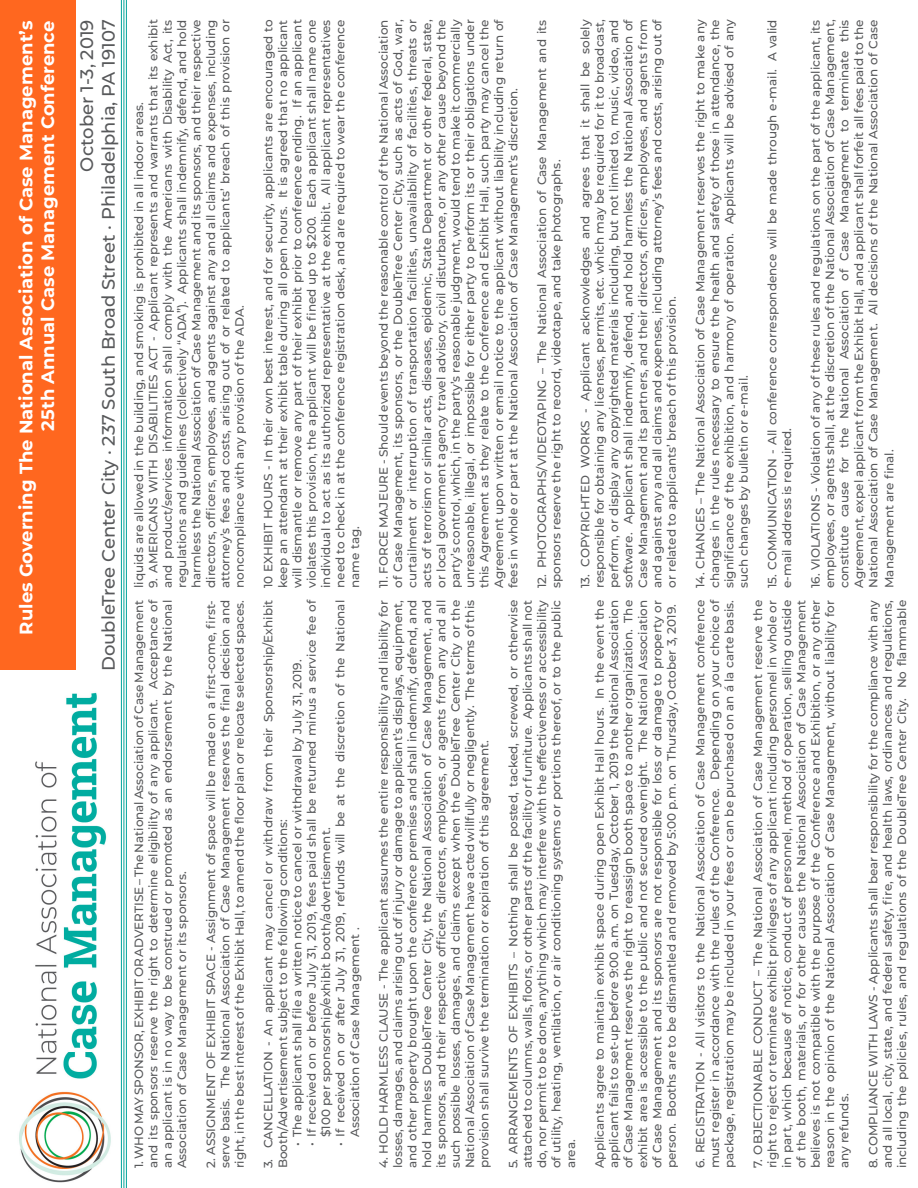
<style>
.page{position:relative;width:918px;height:1188px;background:#fff}
.page>*{position:absolute;margin:0;border:0;box-sizing:border-box;transform-origin:0 0}
.t1{font:700 18px "Montserrat";color:#fff}
.t2{font:500 18px "Montserrat";color:#58595b}
.t3{font:500 12px/14.4px "Montserrat";color:#58595b;text-align:justify}
</style>
<div class="page">
<div style="left:0;top:0;width:76px;height:669px;background:#ff671f"></div>
<hr style="left:121px;top:0;width:1px;height:1188px;background:#00a499">
<hr style="left:123px;top:0;width:1px;height:1188px;background:#00a499">
<hr style="left:126px;top:0;width:1px;height:1188px;background:#00a499">
<img style="left:19px;top:692px;width:92px;height:491px">
<p class="t1" style="left:13px;top:635px;width:615px;rotate:-90deg">Rules Governing The National Association of Case Management’s</p>
<p class="t1" style="left:35px;top:431px;width:411px;rotate:-90deg">25th Annual Case Management Conference</p>
<p class="t2" style="left:74px;top:172px;width:154px;rotate:-90deg">October 1-3, 2019</p>
<p class="t2" style="left:96px;top:671px;width:653px;rotate:-90deg">DoubleTree Center City · 237 South Broad Street · Philadelphia, PA 19107</p>
<p class="t3" style="left:145px;top:588px;width:570px;rotate:-90deg">9. AMERICANS WITH DISABILITIES ACT - Applicant represents and warrants that its exhibit and product/services information shall comply with the Americans with Disability Act, its regulations and guidelines (collectively “ADA”). Applicants shall indemnify, defend, and hold harmless the National Association of Case Management and its sponsors, and their respective directors, officers, employees, and agents against any and all claims and expenses, including attorney’s fees and costs, arising out of or related to applicants’ breach of this provision or noncompliance with any provision of the ADA.</p>
<p class="t3" style="left:261px;top:588px;width:570px;rotate:-90deg">10 EXHIBIT HOURS - In their own best interest, and for security, applicants are encouraged to keep an attendant at their exhibit table during all open hours. It is agreed that no applicant will dismantle or remove any part of their exhibit prior to conference ending. If an applicant violates this provision, the applicant will be fined up to $200. Each applicant shall name one individual to act as its authorized representative at the exhibit. All applicant representatives need to check in at the conference registration desk, and are required to wear the conference name tag.</p>
<p class="t3" style="left:376px;top:588px;width:570px;rotate:-90deg">11. FORCE MAJEURE - Should events beyond the reasonable control of the National Association of Case Management, its sponsors, or the DoubleTree Center City, such as acts of God, war, curtailment or interruption of transportation facilities, unavailability of facilities, threats or acts of terrorism or similar acts, diseases, epidemic, State Department or other federal, state, or local government agency travel advisory, civil disturbance, or any other cause beyond the party’s control, which, in the party’s reasonable judgment, would tend to make it commercially unreasonable, illegal, or impossible for either party to perform its or their obligations under this Agreement as they relate to the Conference and Exhibit Hall, such party may cancel the Agreement upon written or email notice to the applicant without liability including return of fees in whole or part at the National Association of Case Management’s discretion.</p>
<p class="t3" style="left:534px;top:588px;width:570px;rotate:-90deg">12. PHOTOGRAPHS/VIDEOTAPING – The National Association of Case Management and its sponsors reserve the right to record, videotape, and take photographs.</p>
<p class="t3" style="left:577px;top:588px;width:570px;rotate:-90deg">13. COPYRIGHTED WORKS - Applicant acknowledges and agrees that it shall be solely responsible for obtaining any licenses, permits, etc. which may be required for it to broadcast, perform, or display any copyrighted materials including, but not limited to, music, video, and software. Applicant shall indemnify, defend, and hold harmless the National Association of Case Management and its partners, and their directors, officers, employees, and agents from and against any and all claims and expenses, including attorney’s fees and costs, arising out of or related to applicants’ breach of this provision.</p>
<p class="t3" style="left:693px;top:588px;width:570px;rotate:-90deg">14. CHANGES – The National Association of Case Management reserves the right to make any changes in the rules necessary to ensure the health and safety of those in attendance, the significance of the exhibition, and harmony of operation. Applicants will be advised of any such changes by bulletin or e-mail.</p>
<p class="t3" style="left:765px;top:588px;width:570px;rotate:-90deg">15. COMMUNICATION - All conference correspondence will be made through e-mail. A valid e-mail address is required.</p>
<p class="t3" style="left:808px;top:588px;width:570px;rotate:-90deg">16. VIOLATIONS - Violation of any of these rules and regulations on the part of the applicant, its employees, or agents shall, at the discretion of the National Association of Case Management, constitute cause for the National Association of Case Management to terminate this Agreement, expel applicant from the Exhibit Hall, and applicant shall forfeit all fees paid to the National Association of Case Management. All decisions of the National Association of Case</p>
<p class="t3" style="left:131px;top:588px;width:487px;rotate:-90deg">liquids are allowed in the building, and smoking is prohibited in all indoor areas.</p>
<p class="t3" style="left:882px;top:588px;width:140px;rotate:-90deg">Management are final.</p>
<p class="t3" style="left:304px;top:1137px;width:539px;text-indent:-9px;rotate:-90deg">• If received on or before July 31, 2019, fees paid shall be returned minus a service fee of $100 per sponsorship/exhibit booth/advertisement.</p>
<p class="t3" style="left:333px;top:1137px;width:538px;text-indent:-9px;rotate:-90deg">• If received on or after July 31, 2019, refunds will be at the discretion of the National<br>Association of Case Management .</p>
<p class="t3" style="left:376px;top:1168px;width:570px;rotate:-90deg">4. HOLD HARMLESS CLAUSE - The applicant assumes the entire responsibility and liability for losses, damages, and claims arising out of injury or damage to applicant’s displays, equipment, and other property brought upon the conference premises and shall indemnify, defend, and hold harmless DoubleTree Center City, the National Association of Case Management, and its sponsors, and their respective officers, directors, employees, or agents from any and all such possible losses, damages, and claims except when the DoubleTree Center City or the National Association of Case Management have acted willfully or negligently. The terms of this provision shall survive the termination or expiration of this agreement.</p>
<p class="t3" style="left:505px;top:1168px;width:570px;rotate:-90deg">5. ARRANGEMENTS OF EXHIBITS – Nothing shall be posted, tacked, screwed, or otherwise attached to columns, walls, floors, or other parts of the facility or furniture. Applicants shall not do, nor permit to be done, anything which may interfere with the effectiveness or accessibility of utility, heating, ventilation, or air conditioning systems or portions thereof, or to the public area.</p>
<p class="t3" style="left:592px;top:1168px;width:570px;rotate:-90deg">Applicants agree to maintain exhibit space during open Exhibit Hall hours. In the event the applicant fails to set-up before 9:00 a.m. on Tuesday, October 1, 2019 the National Association of Case Management reserves the right to reassign booth space to another organization. The exhibit area is accessible to the public and not secured overnight. The National Association of Case Management and its sponsors are not responsible for loss or damage to property or person. Booths are to be dismantled and removed by 5:00 p.m. on Thursday, October 3, 2019.</p>
<p class="t3" style="left:693px;top:1168px;width:570px;rotate:-90deg">6. REGISTRATION - All visitors to the National Association of Case Management conference must register in accordance with the rules of the Conference. Depending on your choice of package, registration may be included in your fees or can be purchased on an á la carte basis.</p>
<p class="t3" style="left:750px;top:1168px;width:570px;rotate:-90deg">7. OBJECTIONABLE CONDUCT – The National Association of Case Management reserve the right to reject or terminate exhibit privileges of any applicant including personnel in whole or in part, which because of notice, conduct of personnel, method of operation, selling outside of the booth, materials, or for other causes the National Association of Case Management believes is not compatible with the purpose of the Conference and Exhibition, or any other reason in the opinion of the National Association of Case Management, without liability for any refunds.</p>
<p class="t3" style="left:865px;top:1168px;width:570px;rotate:-90deg">8. COMPLIANCE WITH LAWS - Applicants shall bear responsibility for the compliance with any and all local, city, state, and federal safety, fire, and health laws, ordinances and regulations, including the policies, rules, and regulations of the DoubleTree Center City. No flammable</p>
<p class="t3" style="left:131px;top:1168px;width:570px;rotate:-90deg">1. WHO MAY SPONSOR, EXHIBIT OR ADVERTISE – The National Association of Case Management and its sponsors reserve the right to determine eligibility of any applicant. Acceptance of an applicant is in no way to be construed or promoted as an endorsement by the National Association of Case Management or its sponsors.</p>
<p class="t3" style="left:203px;top:1168px;width:570px;rotate:-90deg">2. ASSIGNMENT OF EXHIBIT SPACE - Assignment of space will be made on a first-come, first&shy;serve basis. The National Association of Case Management reserves the final decision and right, in the best interest of the Exhibit Hall, to amend the floor plan or relocate selected spaces.</p>
<p class="t3" style="left:261px;top:1168px;width:570px;rotate:-90deg">3. CANCELLATION - An applicant may cancel or withdraw from their Sponsorship/Exhibit<br>Booth/Advertisement subject to the following conditions:</p>
<p class="t3" style="left:289px;top:1146px;width:488px;rotate:-90deg">• The applicant shall file a written notice to cancel or withdrawal by July 31, 2019.</p>
</div>
